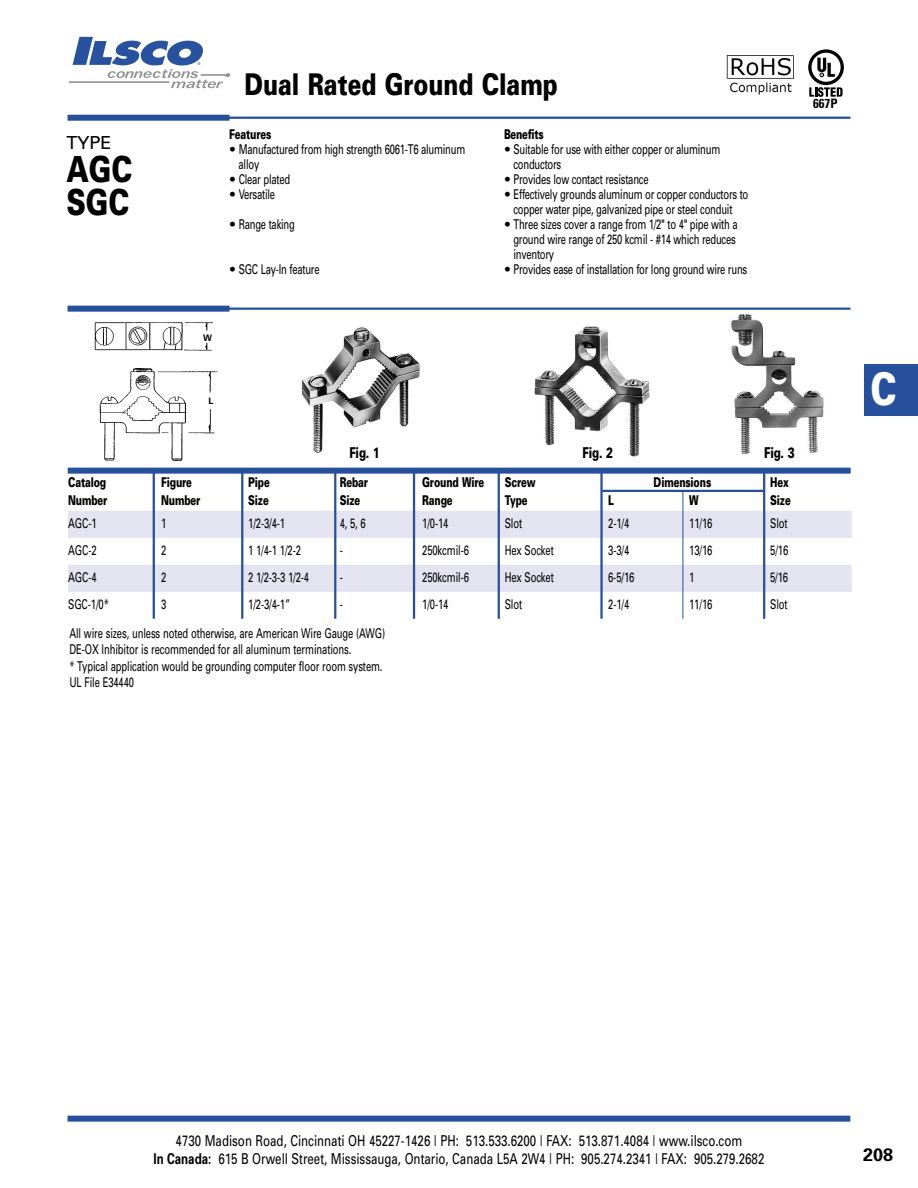
<style>
.page{position:relative;width:918px;height:1188px;background:#fff}
.page>*{position:absolute;margin:0;border:0;box-sizing:border-box;transform-origin:0 0}
.t1{font:900 45px "Univers";color:#fff;scale:.75 1}
.t2{font:900 36px/33px "Univers";color:#000;scale:.75 1}
.t3{font:900 30px "Univers";color:#000;scale:.75 1}
.t4{font:18px "Univers";color:#000}
.t5{font:700 18px "Univers";color:#000}
.t6{font:15px/18px "Univers";color:#000;text-align:center;scale:.77 1}
.t7{font:900 15px "Univers";letter-spacing:-.015em;color:#000;scale:.7 1}
.t8{font:13.5px/15px "Univers";letter-spacing:-.02em;color:#000;scale:.7 1}
.t9{font:900 13.5px "Univers";letter-spacing:-.015em;color:#000;scale:.7 1}
.t10{font:700 condensed 12.9px "Univers";color:#000}
.t11{font:700 9px "Univers";color:#000}
.s1{font-weight:700;font-size:19.5px}
.s2{font-weight:700}
</style>
<div class="page">
<div style="left:864px;top:364px;width:54px;height:52px;background:#27509c"></div>
<hr style="left:69px;top:81px;width:101px;height:2px;background:#909090">
<svg style="left:73px;top:37px;width:157px;height:51px"></svg>
<div style="left:68px;top:1116px;width:782px;height:6px;background:#27509c"></div>
<img style="left:731px;top:314px;width:93px;height:140px">
<img style="left:534px;top:326px;width:116px;height:131px">
<img style="left:301px;top:327px;width:119px;height:126px">
<div style="left:68px;top:511px;width:784px;height:27px;background:#e4e3f0"></div>
<div style="left:68px;top:565px;width:784px;height:27px;background:#e4e3f0"></div>
<hr style="left:74px;top:117px;width:777px;height:2px;background:#27509c">
<div style="left:68px;top:115px;width:162px;height:6px;background:#27509c"></div>
<hr style="left:74px;top:308px;width:777px;height:2px;background:#27509c">
<div style="left:68px;top:306px;width:162px;height:6px;background:#27509c"></div>
<div style="left:68px;top:468px;width:783px;height:6px;background:#27509c"></div>
<hr style="left:498px;top:470px;width:2px;height:149px;background:#27509c">
<hr style="left:683px;top:491px;width:1px;height:128px;background:#27509c">
<hr style="left:600px;top:471px;width:3px;height:148px;background:#27509c">
<hr style="left:763px;top:471px;width:2px;height:148px;background:#27509c">
<img style="left:99px;top:371px;width:119px;height:90px">
<img style="left:94px;top:322px;width:121px;height:50px">
<hr style="left:602px;top:490px;width:162px;height:2px;background:#27509c">
<hr style="left:153px;top:471px;width:2px;height:148px;background:#27509c">
<hr style="left:334px;top:471px;width:2px;height:148px;background:#27509c">
<hr style="left:241px;top:471px;width:2px;height:148px;background:#27509c">
<hr style="left:413px;top:471px;width:2px;height:148px;background:#27509c">
<svg style="left:808px;top:49px;width:36px;height:48px"></svg>
<img style="left:726px;top:55px;width:68px;height:40px">
<h3 class="t4" style="left:66px;top:136px;width:46px">TYPE</h3>
<h2 class="t2" style="left:66px;top:156px;width:89px">AGC<br>SGC</h2>
<h3 class="t3" style="left:244px;top:73px;width:419px">Dual Rated Ground Clamp</h3>
<p class="t9" style="left:229px;top:130px;width:62px">Features</p>
<p class="t8" style="left:239px;top:143px;width:325px;text-indent:-9px"><span class="s1">•</span> Manufactured from high strength 6061-T6 aluminum alloy</p>
<p class="t8" style="left:229px;top:173px;width:89px"><span class="s1">•</span> Clear plated</p>
<p class="t8" style="left:229px;top:188px;width:67px"><span class="s1">•</span> Versatile</p>
<p class="t8" style="left:229px;top:218px;width:95px"><span class="s1">•</span> Range taking</p>
<p class="t8" style="left:229px;top:263px;width:131px"><span class="s1">•</span> SGC Lay-In feature</p>
<p class="t9" style="left:504px;top:130px;width:58px">Benefits</p>
<p class="t8" style="left:513px;top:143px;width:297px;text-indent:-9px"><span class="s1">•</span> Suitable for use with either copper or aluminum conductors</p>
<p class="t8" style="left:504px;top:173px;width:208px"><span class="s1">•</span> Provides low contact resistance</p>
<p class="t8" style="left:504px;top:188px;width:351px;text-align:center"><span class="s1">•</span> Effectively grounds aluminum or copper conductors to copper water pipe, galvanized pipe or steel conduit</p>
<p class="t8" style="left:513px;top:218px;width:322px;text-indent:-9px"><span class="s1">•</span> Three sizes cover a range from 1/2" to 4" pipe with a ground wire range of 250 kcmil - #14 which reduces inventory</p>
<p class="t8" style="left:504px;top:263px;width:349px"><span class="s1">•</span> Provides ease of installation for long ground wire runs</p>
<p class="t10" style="left:813px;top:99px;width:26px">667P</p>
<p class="t11" style="left:203px;top:334px;width:10px">W</p>
<p class="t11" style="left:209px;top:398px;width:7px">L</p>
<p class="t7" style="left:349px;top:447px;width:45px">Fig. 1</p>
<p class="t7" style="left:583px;top:447px;width:45px">Fig. 2</p>
<p class="t7" style="left:764px;top:447px;width:45px">Fig. 3</p>
<p class="t9" style="left:68px;top:477px;width:56px">Catalog</p>
<p class="t9" style="left:161px;top:477px;width:46px">Figure</p>
<p class="t9" style="left:248px;top:477px;width:32px">Pipe</p>
<p class="t9" style="left:340px;top:477px;width:42px">Rebar</p>
<p class="t9" style="left:422px;top:477px;width:90px">Ground Wire</p>
<p class="t9" style="left:505px;top:477px;width:46px">Screw</p>
<p class="t9" style="left:654px;top:477px;width:84px">Dimensions</p>
<p class="t9" style="left:770px;top:477px;width:28px">Hex</p>
<p class="t9" style="left:68px;top:495px;width:58px">Number</p>
<p class="t9" style="left:161px;top:495px;width:58px">Number</p>
<p class="t9" style="left:248px;top:495px;width:31px">Size</p>
<p class="t9" style="left:340px;top:495px;width:31px">Size</p>
<p class="t9" style="left:422px;top:495px;width:45px">Range</p>
<p class="t9" style="left:505px;top:495px;width:34px">Type</p>
<p class="t9" style="left:608px;top:495px;width:10px">L</p>
<p class="t9" style="left:689px;top:495px;width:15px">W</p>
<p class="t9" style="left:770px;top:495px;width:31px">Size</p>
<p class="t8" style="left:68px;top:517px;width:42px">AGC-1</p>
<p class="t8" style="left:161px;top:517px;width:9px">1</p>
<p class="t8" style="left:248px;top:517px;width:54px">1/2-3/4-1</p>
<p class="t8" style="left:340px;top:517px;width:39px">4, 5, 6</p>
<p class="t8" style="left:422px;top:517px;width:39px">1/0-14</p>
<p class="t8" style="left:505px;top:517px;width:27px">Slot</p>
<p class="t8" style="left:608px;top:517px;width:32px">2-1/4</p>
<p class="t8" style="left:689px;top:517px;width:35px">11/16</p>
<p class="t8" style="left:770px;top:517px;width:27px">Slot</p>
<p class="t8" style="left:68px;top:544px;width:42px">AGC-2</p>
<p class="t8" style="left:161px;top:544px;width:9px">2</p>
<p class="t8" style="left:248px;top:544px;width:77px">1 1/4-1 1/2-2</p>
<p class="t8" style="left:340px;top:544px;width:6px">-</p>
<p class="t8" style="left:422px;top:544px;width:68px">250kcmil-6</p>
<p class="t8" style="left:505px;top:544px;width:72px">Hex Socket</p>
<p class="t8" style="left:608px;top:544px;width:32px">3-3/4</p>
<p class="t8" style="left:689px;top:544px;width:35px">13/16</p>
<p class="t8" style="left:770px;top:544px;width:27px">5/16</p>
<p class="t8" style="left:68px;top:571px;width:42px">AGC-4</p>
<p class="t8" style="left:161px;top:571px;width:9px">2</p>
<p class="t8" style="left:248px;top:571px;width:89px">2 1/2-3-3 1/2-4</p>
<p class="t8" style="left:340px;top:571px;width:6px">-</p>
<p class="t8" style="left:422px;top:571px;width:68px">250kcmil-6</p>
<p class="t8" style="left:505px;top:571px;width:72px">Hex Socket</p>
<p class="t8" style="left:608px;top:571px;width:39px">6-5/16</p>
<p class="t8" style="left:689px;top:571px;width:9px">1</p>
<p class="t8" style="left:770px;top:571px;width:27px">5/16</p>
<p class="t8" style="left:68px;top:598px;width:60px">SGC-1/0*</p>
<p class="t8" style="left:161px;top:598px;width:9px">3</p>
<p class="t8" style="left:248px;top:598px;width:62px">1/2-3/4-1”</p>
<p class="t8" style="left:340px;top:598px;width:6px">-</p>
<p class="t8" style="left:422px;top:598px;width:39px">1/0-14</p>
<p class="t8" style="left:505px;top:598px;width:27px">Slot</p>
<p class="t8" style="left:608px;top:598px;width:32px">2-1/4</p>
<p class="t8" style="left:689px;top:598px;width:35px">11/16</p>
<p class="t8" style="left:770px;top:598px;width:27px">Slot</p>
<p class="t8" style="left:69px;top:626px;width:453px;line-height:16.5px">All wire sizes, unless noted otherwise, are American Wire Gauge (AWG)<br>DE-OX Inhibitor is recommended for all aluminum terminations.<br>* Typical application would be grounding computer floor room system.<br>UL File E34440</p>
<h1 class="t1" style="left:871px;top:372px;width:37px">C</h1>
<p class="t6" style="left:153px;top:1133px;width:795px">4730 Madison Road, Cincinnati OH 45227-1426 | PH: 513.533.6200 | FAX: 513.871.4084 | www.ilsco.com<br><span class="s2">In Canada:</span> 615 B Orwell Street, Mississauga, Ontario, Canada L5A 2W4 | PH: 905.274.2341 | FAX: 905.279.2682</p>
<h3 class="t5" style="left:863px;top:1148px;width:32px">208</h3>
</div>
